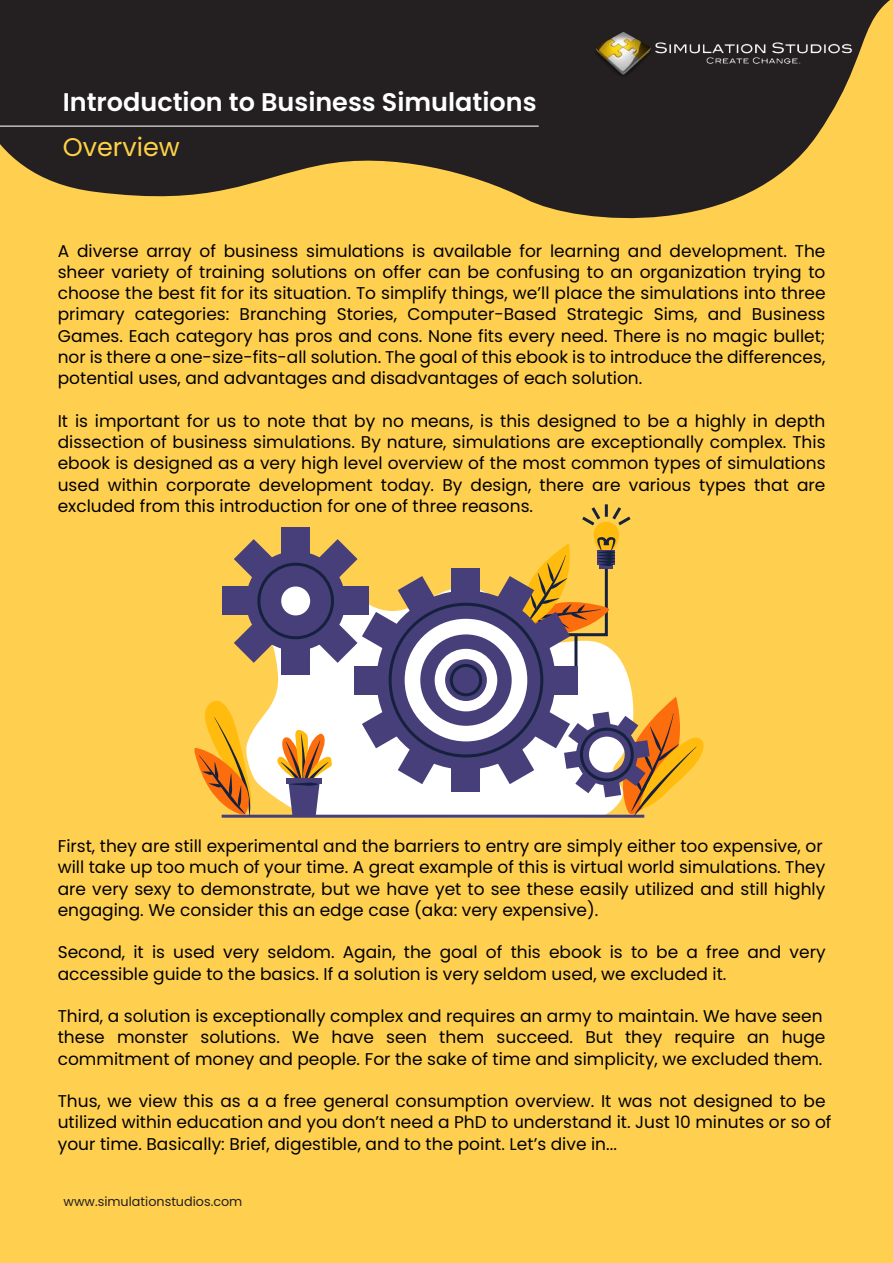
<style>
.page{position:relative;width:893px;height:1263px;background:#ffd04f}
.page>*{position:absolute;margin:0;border:0;box-sizing:border-box;transform-origin:0 0}
.t1{font:600 25.5px "Poppins";color:#fff}
.t2{font:25.5px "Poppins";color:#fdd247}
.t3{font:16.95px/21.3px "Poppins";color:#000}
.t4{font:12.75px "Poppins";color:#221f1f}
</style>
<div class="page">
<svg style="left:0;top:0;width:890px;height:219px;fill:#241f21"></svg>
<img style="left:594px;top:30px;width:260px;height:48px">
<hr style="left:0;top:126px;width:539px;height:1px;background:#fff">
<div style="left:594px;top:522px;width:25px;height:33px;background:#ffbb0e;border-radius:13px"></div>
<svg style="left:582px;top:504px;width:49px;height:24px"></svg>
<hr style="left:222px;top:815px;width:422px;height:3px;background:#473f7a">
<div style="left:282px;top:528px;width:28px;height:36px;background:#473f7a"></div>
<svg style="left:194px;top:537px;width:510px;height:279px"></svg>
<div style="left:445px;top:659px;width:42px;height:42px;background:#473f7a;border-radius:50%"></div>
<div style="left:450px;top:664px;width:32px;height:32px;border:3px solid #15213d;border-radius:50%"></div>
<h1 class="t1" style="left:63px;top:91px;width:475px">Introduction to Business Simulations</h1>
<h1 class="t2" style="left:63px;top:132px;width:119px">Overview</h1>
<p class="t3" style="left:58px;top:240px;width:769px;text-align:justify">A diverse array of business simulations is available for learning and development. The sheer variety of training solutions on offer can be confusing to an organization trying to choose the best fit for its situation. To simplify things, we’ll place the simulations into three primary categories: Branching Stories, Computer-Based Strategic Sims, and Business Games. Each category has pros and cons. None fits every need. There is no magic bullet; nor is there a one-size-fits-all solution. The goal of this ebook is to introduce the differences, potential uses, and advantages and disadvantages of each solution.</p>
<p class="t3" style="left:58px;top:410px;width:769px;text-align:justify">It is important for us to note that by no means, is this designed to be a highly in depth dissection of business simulations. By nature, simulations are exceptionally complex. This ebook is designed as a very high level overview of the most common types of simulations used within corporate development today. By design, there are various types that are excluded from this introduction for one of three reasons.</p>
<p class="t3" style="left:58px;top:836px;width:769px">First, they are still experimental and the barriers to entry are simply either too expensive, or will take up too much of your time. A great example of this is virtual world simulations. They are very sexy to demonstrate, but we have yet to see these easily utilized and still highly engaging. We consider this an edge case (aka: very expensive).</p>
<p class="t3" style="left:58px;top:942px;width:769px">Second, it is used very seldom. Again, the goal of this ebook is to be a free and very accessible guide to the basics. If a solution is very seldom used, we excluded it.</p>
<p class="t3" style="left:58px;top:1006px;width:769px">Third, a solution is exceptionally complex and requires an army to maintain. We have seen these monster solutions. We have seen them succeed. But they require an huge commitment of money and people. For the sake of time and simplicity, we excluded them.</p>
<p class="t3" style="left:58px;top:1091px;width:775px">Thus, we view this as a a free general consumption overview. It was not designed to be utilized within education and you don’t need a PhD to understand it. Just 10 minutes or so of your time. Basically: Brief, digestible, and to the point. Let’s dive in...</p>
<p class="t4" style="left:64px;top:1194px;width:180px">www.simulationstudios.com</p>
</div>
